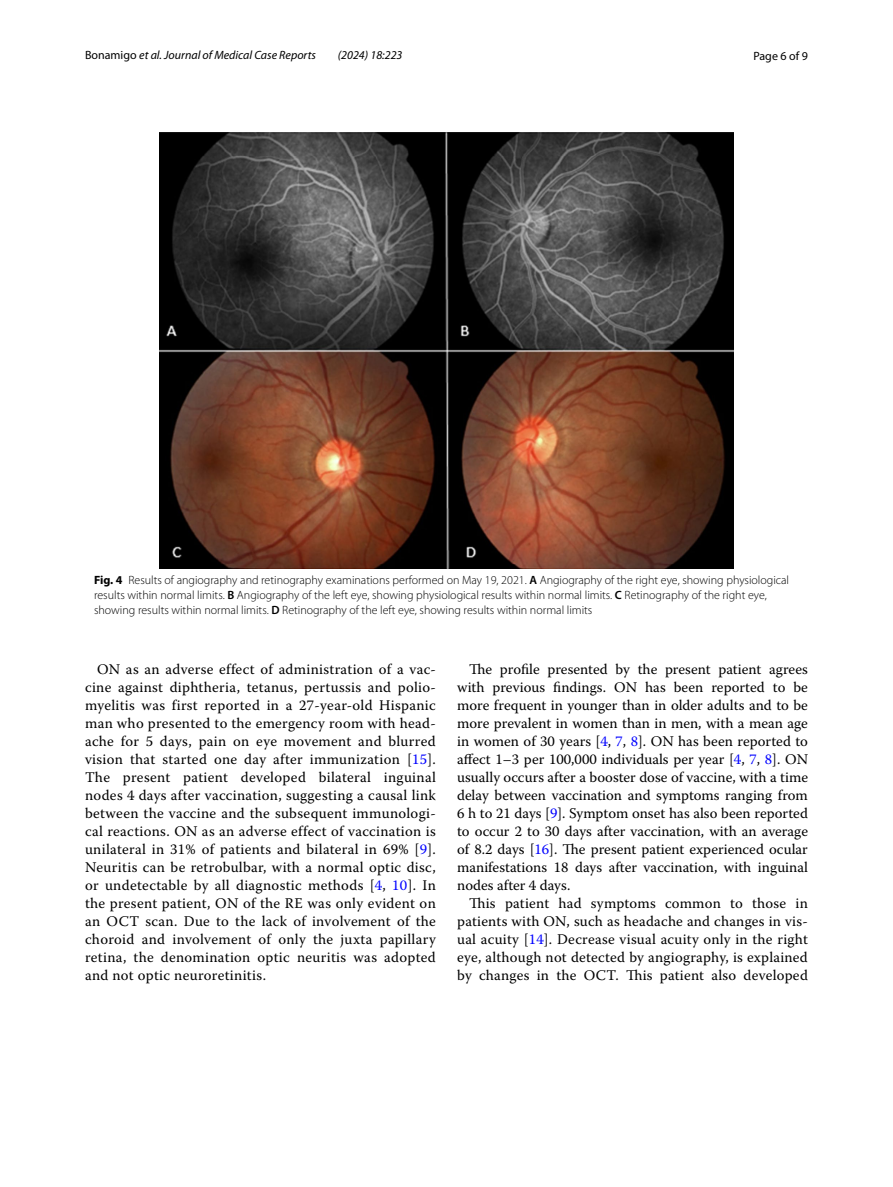
<style>
.page{position:relative;width:893px;height:1187px;background:#fff}
.page>*{position:absolute;margin:0;border:0;box-sizing:border-box;transform-origin:0 0}
.t1{font:14.7px/18px "Warnock Pro";letter-spacing:.015em;color:#000;text-align:justify}
.t2{font:300 12px/15px "Myriad Pro";color:#000}
.t3{font:italic 12px "Myriad Pro";color:#000}
.t4{font:12px "Myriad Pro";color:#000}
.s1{font-style:normal}
.s2{font-weight:700}
.s3{font-weight:600}
.s4{color:#00f}
</style>
<div class="page">
<img style="left:160px;top:133px;width:573px;height:435px">
<p class="t3" style="left:85px;top:48px;width:232px"><span class="s1">Bonamigo</span> et al. Journal of Medical Case Reports</p>
<p class="t3" style="left:338px;top:48px;width:66px">(2024) 18:223</p>
<p class="t4" style="left:753px;top:48px;width:56px">Page 6 of 9</p>
<p class="t2" style="left:94px;top:572px;width:697px"><span class="s2">Fig. 4</span> Results of angiography and retinography examinations performed on May 19, 2021. <span class="s3">A</span> Angiography of the right eye, showing physiological results within normal limits. <span class="s3">B</span> Angiography of the left eye, showing physiological results within normal limits. <span class="s3">C</span> Retinography of the right eye, showing results within normal limits. <span class="s3">D</span> Retinography of the left eye, showing results within normal limits</p>
<p class="t1" style="left:85px;top:659px;width:352px;text-indent:12px">ON as an adverse effect of administration of a vac&shy;cine against diphtheria, tetanus, pertussis and polio&shy;myelitis was first reported in a 27-year-old Hispanic man who presented to the emergency room with head&shy;ache for 5 days, pain on eye movement and blurred vision that started one day after immunization [<span class="s4">15</span>].<br>The present patient developed bilateral inguinal nodes 4 days after vaccination, suggesting a causal link between the vaccine and the subsequent immunologi&shy;cal reactions. ON as an adverse effect of vaccination is unilateral in 31% of patients and bilateral in 69% [<span class="s4">9</span>].<br>Neuritis can be retrobulbar, with a normal optic disc, or undetectable by all diagnostic methods [<span class="s4">4</span>, <span class="s4">10</span>]. In the present patient, ON of the RE was only evident on an OCT scan. Due to the lack of involvement of the choroid and involvement of only the juxta papillary retina, the denomination optic neuritis was adopted and not optic neuroretinitis.</p>
<p class="t1" style="left:457px;top:659px;width:352px;text-indent:12px">The profile presented by the present patient agrees with previous findings. ON has been reported to be more frequent in younger than in older adults and to be more prevalent in women than in men, with a mean age in women of 30 years [<span class="s4">4</span>, <span class="s4">7</span>, <span class="s4">8</span>]. ON has been reported to affect 1–3 per 100,000 individuals per year [<span class="s4">4</span>, <span class="s4">7</span>, <span class="s4">8</span>]. ON usually occurs after a booster dose of vaccine, with a time delay between vaccination and symptoms ranging from 6 h to 21 days [<span class="s4">9</span>]. Symptom onset has also been reported to occur 2 to 30 days after vaccination, with an average of 8.2 days [<span class="s4">16</span>]. The present patient experienced ocular manifestations 18 days after vaccination, with inguinal nodes after 4 days.</p>
<p class="t1" style="left:457px;top:893px;width:352px;text-indent:12px">This patient had symptoms common to those in patients with ON, such as headache and changes in vis&shy;ual acuity [<span class="s4">14</span>]. Decrease visual acuity only in the right eye, although not detected by angiography, is explained by changes in the OCT. This patient also developed</p>
</div>
